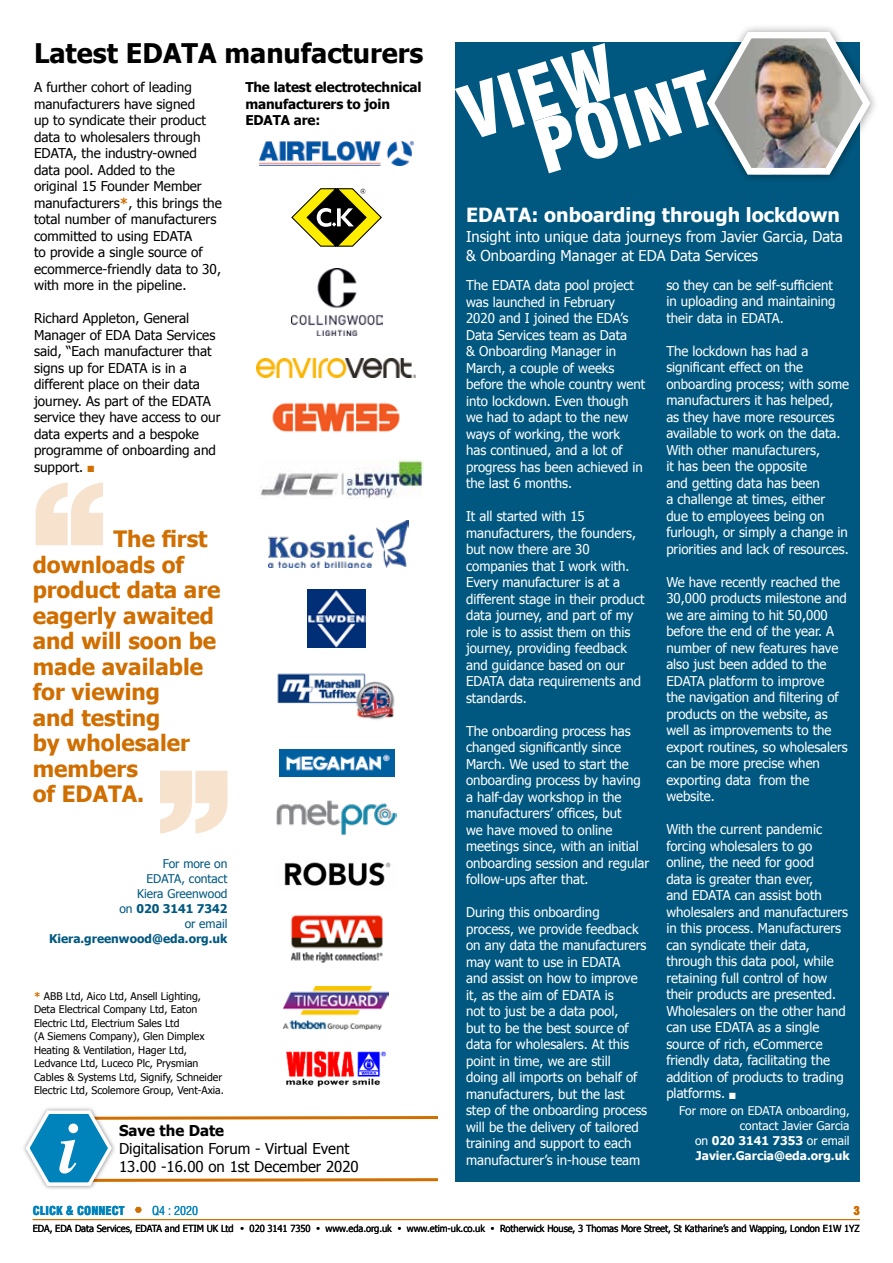
<style>
.page{position:relative;width:893px;height:1263px;background:#fff}
.page>*{position:absolute;margin:0;border:0;box-sizing:border-box;transform-origin:0 0}
.t1{font:900 condensed 72px/54.2px "Swiss 721 BT";color:#fff}
.t2{font:700 27px "Tahoma";color:#000}
.t3{font:700 22.5px/25.5px "Tahoma";color:#d06e00}
.t4{font:700 19.5px "Tahoma";color:#fff}
.t5{font:15px/19.5px "Tahoma";color:#fff}
.t6{font:15px/18px "Tahoma";color:#000}
.t7{font:700 15px "Tahoma";color:#000}
.t8{font:13.5px/16.5px "Tahoma";color:#fff}
.t9{font:13.5px/16.5px "Tahoma";color:#000}
.t10{font:700 13.5px/16.5px "Tahoma";letter-spacing:-.01em;color:#000}
.t11{font:12px/15px "Tahoma";color:#fff;text-align:right}
.t12{font:12px/15px "Tahoma";color:#005880;text-align:right}
.t13{font:700 12px "Tahoma";color:#005880}
.t14{font:900 condensed 12px "Swiss 721 BT";color:#0082bb}
.t15{font:condensed 12px "Swiss 721 BT";color:#0082bb}
.t16{font:900 condensed 12px "Swiss 721 BT";color:#d06e00}
.t17{font:10.5px/13.5px "Tahoma";color:#000}
.t18{font:9.75px "Tahoma";letter-spacing:-.01em;color:#000;scale:.96 1}
.s1{font-weight:700;color:#d06e00}
.s2{color:#d06e00}
.s3{font-weight:700}
.s4{font-family:"Swiss 721 BT";font-weight:900;font-stretch:condensed}
</style>
<div class="page">
<hr style="left:33px;top:1219px;width:827px;height:1px;background:#d06e00">
<div style="left:455px;top:43px;width:405px;height:1139px;background:#005880"></div>
<div style="left:699px;top:23px;width:180px;height:162px;background:#000;opacity:.4"></div>
<img style="left:703px;top:26px;width:171px;height:152px">
<div style="left:22px;top:1106px;width:95px;height:85px;background:#000;opacity:.4"></div>
<svg style="left:24px;top:1107px;width:414px;height:80px"></svg>
<img style="left:259px;top:142px;width:155px;height:24px">
<svg style="left:291px;top:188px;width:91px;height:59px"></svg>
<img style="left:292px;top:269px;width:90px;height:67px">
<img style="left:257px;top:358px;width:158px;height:19px">
<img style="left:272px;top:402px;width:128px;height:30px">
<img style="left:269px;top:521px;width:139px;height:46px">
<img style="left:307px;top:589px;width:58px;height:58px">
<img style="left:277px;top:673px;width:118px;height:47px">
<img style="left:280px;top:749px;width:115px;height:28px">
<img style="left:276px;top:800px;width:120px;height:35px">
<img style="left:284px;top:862px;width:107px;height:24px">
<img style="left:291px;top:915px;width:92px;height:48px">
<img style="left:283px;top:986px;width:105px;height:43px">
<img style="left:287px;top:1051px;width:99px;height:35px">
<svg style="left:36px;top:482px;width:67px;height:63px"></svg>
<svg style="left:160px;top:771px;width:67px;height:63px"></svg>
<img style="left:259px;top:460px;width:164px;height:39px">
<h2 class="t2" style="left:34px;top:34px;width:391px">Latest EDATA manufacturers</h2>
<p class="t9" style="left:34px;top:78px;width:189px">A further cohort of leading manufacturers have signed<br>up to syndicate their product data to wholesalers through<br>EDATA, the industry-owned data pool. Added to the<br>original 15 Founder Member manufacturers<span class="s1">*</span>, this brings the total number of manufacturers committed to using EDATA<br>to provide a single source of ecommerce-friendly data to 30, with more in the pipeline.</p>
<p class="t9" style="left:34px;top:309px;width:188px">Richard Appleton, General<br>Manager of EDA Data Services said, “Each manufacturer that signs up for EDATA is in a different place on their data journey. As part of the EDATA service they have access to our data experts and a bespoke programme of onboarding and support. <span class="s2">■</span></p>
<h3 class="t3" style="left:33px;top:525px;width:189px;text-indent:81px">The first downloads of product data are eagerly awaited and will soon be made available for viewing<br>and testing<br>by wholesaler members<br>of EDATA.</h3>
<p class="t10" style="left:245px;top:78px;width:178px">The latest electrotechnical manufacturers to join<br>EDATA are:</p>
<p class="t12" style="left:119px;top:855px;width:110px">For more on<br>EDATA, contact<br>Kiera Greenwood<br>on <span class="s3">020 3141 7342 </span>or email</p>
<p class="t13" style="left:49px;top:930px;width:180px">Kiera.greenwood@eda.org.uk</p>
<p class="t17" style="left:34px;top:988px;width:191px"><span class="s1">*</span> ABB Ltd, Aico Ltd, Ansell Lighting, Deta Electrical Company Ltd, Eaton Electric Ltd, Electrium Sales Ltd<br>(A Siemens Company), Glen Dimplex Heating &amp; Ventilation, Hager Ltd, Ledvance Ltd, Luceco Plc, Prysmian Cables &amp; Systems Ltd, Signify, Schneider Electric Ltd, Scolemore Group, Vent-Axia.</p>
<p class="t7" style="left:119px;top:1120px;width:107px">Save the Date</p>
<p class="t6" style="left:119px;top:1139px;width:241px">Digitalisation Forum - Virtual Event<br>13.00 -16.00 on 1st December 2020</p>
<h1 class="t1" style="left:513px;top:72px;width:185px;text-indent:-62px;rotate:-17deg">VIEW<br>POINT</h1>
<h3 class="t4" style="left:466px;top:201px;width:375px">EDATA: onboarding through lockdown</h3>
<p class="t5" style="left:466px;top:226px;width:378px">Insight into unique data journeys from Javier Garcia, Data &amp; Onboarding Manager at EDA Data Services</p>
<p class="t8" style="left:466px;top:276px;width:181px">The EDATA data pool project was launched in February<br>2020 and I joined the EDA’s<br>Data Services team as Data<br>&amp; Onboarding Manager in<br>March, a couple of weeks before the whole country went into lockdown. Even though we had to adapt to the new ways of working, the work<br>has continued, and a lot of progress has been achieved in the last 6 months.</p>
<p class="t8" style="left:466px;top:507px;width:180px">It all started with 15 manufacturers, the founders, but now there are 30 companies that I work with.<br>Every manufacturer is at a different stage in their product data journey, and part of my role is to assist them on this journey, providing feedback and guidance based on our<br>EDATA data requirements and standards.</p>
<p class="t8" style="left:466px;top:722px;width:185px">The onboarding process has changed significantly since<br>March. We used to start the onboarding process by having a half-day workshop in the manufacturers’ offices, but<br>we have moved to online meetings since, with an initial onboarding session and regular follow-ups after that.</p>
<p class="t8" style="left:466px;top:903px;width:183px">During this onboarding process, we provide feedback on any data the manufacturers may want to use in EDATA<br>and assist on how to improve it, as the aim of EDATA is<br>not to just be a data pool,<br>but to be the best source of data for wholesalers. At this point in time, we are still<br>doing all imports on behalf of manufacturers, but the last step of the onboarding process will be the delivery of tailored training and support to each manufacturer’s in-house team</p>
<p class="t8" style="left:666px;top:276px;width:171px">so they can be self-sufficient in uploading and maintaining their data in EDATA.</p>
<p class="t8" style="left:666px;top:342px;width:184px">The lockdown has had a significant effect on the onboarding process; with some manufacturers it has helped, as they have more resources available to work on the data.<br>With other manufacturers,<br>it has been the opposite<br>and getting data has been<br>a challenge at times, either due to employees being on furlough, or simply a change in priorities and lack of resources.</p>
<p class="t8" style="left:666px;top:573px;width:183px">We have recently reached the<br>30,000 products milestone and we are aiming to hit 50,000 before the end of the year. A number of new features have also just been added to the<br>EDATA platform to improve<br>the navigation and filtering of products on the website, as well as improvements to the export routines, so wholesalers can be more precise when exporting data from the website.</p>
<p class="t8" style="left:666px;top:820px;width:183px">With the current pandemic forcing wholesalers to go online, the need for good<br>data is greater than ever,<br>and EDATA can assist both wholesalers and manufacturers in this process. Manufacturers can syndicate their data, through this data pool, while retaining full control of how their products are presented.<br>Wholesalers on the other hand can use EDATA as a single source of rich, eCommerce friendly data, facilitating the addition of products to trading platforms. ■</p>
<p class="t11" style="left:679px;top:1103px;width:172px">For more on EDATA onboarding, contact Javier Garcia<br>on <span class="s3">020 3141 7353</span> or email<br><span class="s3">Javier.Garcia@eda.org.uk</span></p>
<p class="t14" style="left:33px;top:1203px;width:94px">CLICK &amp; CONNECT</p>
<p class="t15" style="left:152px;top:1203px;width:47px">Q4 : 2020</p>
<p class="t18" style="left:33px;top:1222px;width:863px">EDA, EDA Data Services, EDATA and ETIM UK Ltd <span class="s4">•</span> 020 3141 7350 <span class="s4">•</span> www.eda.org.uk <span class="s4">•</span> www.etim-uk.co.uk <span class="s4">•</span> Rotherwick House, 3 Thomas More Street, St Katharine’s and Wapping, London E1W 1YZ</p>
<p class="t16" style="left:853px;top:1203px;width:8px">3</p>
</div>
